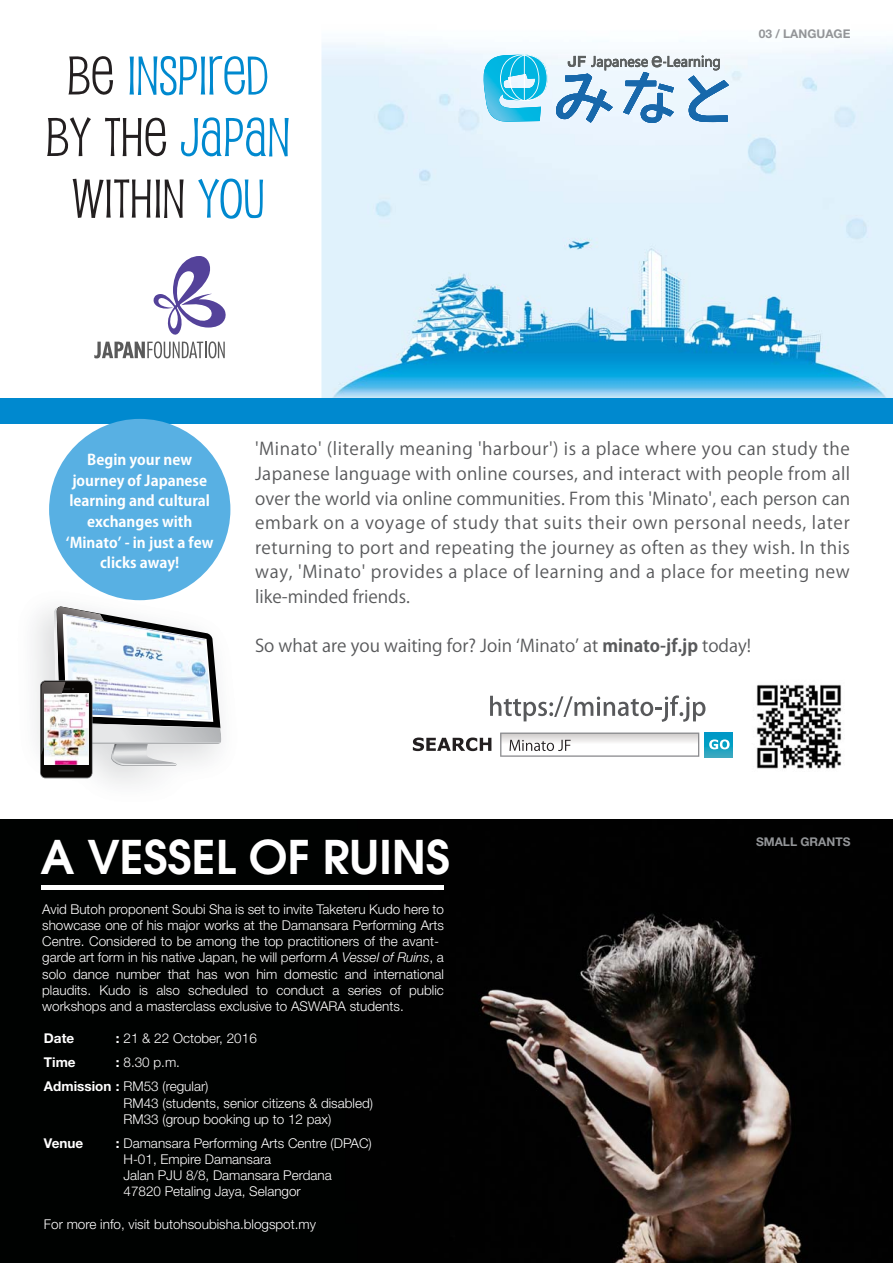
<style>
.page{position:relative;width:893px;height:1263px;background:#fff}
.page>*{position:absolute;margin:0;border:0;box-sizing:border-box;transform-origin:0 0}
.t1{font:600 46.2px "Avant Garde";color:#fff}
.t2{font:17.4px/24.6px "Koz Go Pro Regular 90 msp RKSJ H";color:#58595b;text-align:justify}
.t3{font:14.55px/20.7px "Koz Go Pro Bold 90 msp RKSJ H";color:#fff;text-align:center}
.t4{font:300 13.5px/16.2px "Helvetica Neue";color:#fff}
.t5{font:700 13.5px "Helvetica Neue";color:#fff}
.t6{font:700 12px "Helvetica Neue";color:#939598}
.s1{font-family:"Koz Go Pro Bold 90 msp RKSJ H"}
.s2{font-style:italic}
.s3{font-weight:700}
</style>
<div class="page">
<img style="left:0;top:819px;width:893px;height:444px">
<img style="left:321px;top:42px;width:572px;height:356px">
<svg style="left:68px;top:56px;width:45px;height:39px"></svg>
<svg style="left:130px;top:56px;width:138px;height:40px"></svg>
<svg style="left:47px;top:117px;width:44px;height:39px"></svg>
<svg style="left:105px;top:118px;width:61px;height:38px"></svg>
<svg style="left:181px;top:117px;width:108px;height:40px"></svg>
<svg style="left:73px;top:179px;width:111px;height:39px"></svg>
<svg style="left:198px;top:179px;width:65px;height:40px"></svg>
<img style="left:756px;top:684px;width:86px;height:85px">
<svg style="left:413px;top:737px;width:78px;height:14px"></svg>
<svg style="left:704px;top:732px;width:28px;height:25px"></svg>
<svg style="left:709px;top:739px;width:21px;height:10px"></svg>
<svg style="left:490px;top:695px;width:215px;height:27px"></svg>
<svg style="left:500px;top:732px;width:199px;height:25px"></svg>
<svg style="left:94px;top:256px;width:132px;height:102px"></svg>
<svg style="left:483px;top:54px;width:65px;height:68px"></svg>
<hr style="left:524px;top:54px;width:1px;height:47px;background:#fff">
<svg style="left:555px;top:55px;width:174px;height:68px"></svg>
<img style="left:34px;top:580px;width:163px;height:205px">
<svg style="left:40px;top:681px;width:52px;height:97px"></svg>
<div style="left:41px;top:682px;width:50px;height:95px;background:#080604;border-radius:4px"></div>
<svg style="left:41px;top:606px;width:181px;height:165px"></svg>
<img style="left:44px;top:694px;width:18px;height:53px">
<div style="left:0;top:398px;width:893px;height:26px;background:#0089cf"></div>
<div style="left:49px;top:419px;width:181px;height:181px;background:#58b0e3;border-radius:50%"></div>
<hr style="left:41px;top:885px;width:403px;height:4px;background:#fff">
<p class="t6" style="left:759px;top:29px;width:93px">03 / LANGUAGE</p>
<p class="t3" style="left:66px;top:451px;width:149px">Begin your new journey of Japanese learning and cultural exchanges with ʻMinatoʼ - in just a few clicks away!</p>
<p class="t2" style="left:255px;top:439px;width:597px">'Minato' (literally meaning 'harbour') is a place where you can study the Japanese language with online courses, and interact with people from all over the world via online communities. From this 'Minato', each person can embark on a voyage of study that suits their own personal needs, later returning to port and repeating the journey as often as they wish. In this way, 'Minato' provides a place of learning and a place for meeting new like-minded friends.</p>
<p class="t2" style="left:255px;top:636px;width:498px">So what are you waiting for? Join ʻMinatoʼ at <span class="s1">minato-jf.jp</span> today!</p>
<p class="t1" style="left:40px;top:840px;width:411px">A VESSEL OF RUINS</p>
<p class="t4" style="left:42px;top:902px;width:403px">Avid Butoh proponent Soubi Sha is set to invite Taketeru Kudo here to showcase one of his major works at the Damansara Performing Arts Centre. Considered to be among the top practitioners of the avant&shy;garde art form in his native Japan, he will perform <span class="s2">A Vessel of Ruins</span>, a solo dance number that has won him domestic and international plaudits. Kudo is also scheduled to conduct a series of public workshops and a masterclass exclusive to ASWARA students.</p>
<p class="t5" style="left:44px;top:1034px;width:32px">Date</p>
<p class="t4" style="left:116px;top:1032px;width:142px"><span class="s3">:</span> 21 &amp; 22 October, 2016</p>
<p class="t5" style="left:44px;top:1058px;width:33px">Time</p>
<p class="t4" style="left:44px;top:1052px;width:166px;line-height:24px;text-indent:72px"><span class="s3">:</span> 8.30 p.m.<br><span class="s3">Admission :</span> RM53 (regular)</p>
<p class="t4" style="left:123px;top:1096px;width:251px">RM43 (students, senior citizens &amp; disabled)<br>RM33 (group booking up to 12 pax)</p>
<p class="t5" style="left:44px;top:1138px;width:41px">Venue</p>
<p class="t4" style="left:123px;top:1136px;width:250px;text-indent:-8px"><span class="s3">:</span> Damansara Performing Arts Centre (DPAC)<br>H-01, Empire Damansara<br>Jalan PJU 8/8, Damansara Perdana<br>47820 Petaling Jaya, Selangor</p>
<p class="t4" style="left:44px;top:1217px;width:274px">For more info, visit butohsoubisha.blogspot.my</p>
<p class="t6" style="left:756px;top:837px;width:96px">SMALL GRANTS</p>
</div>
